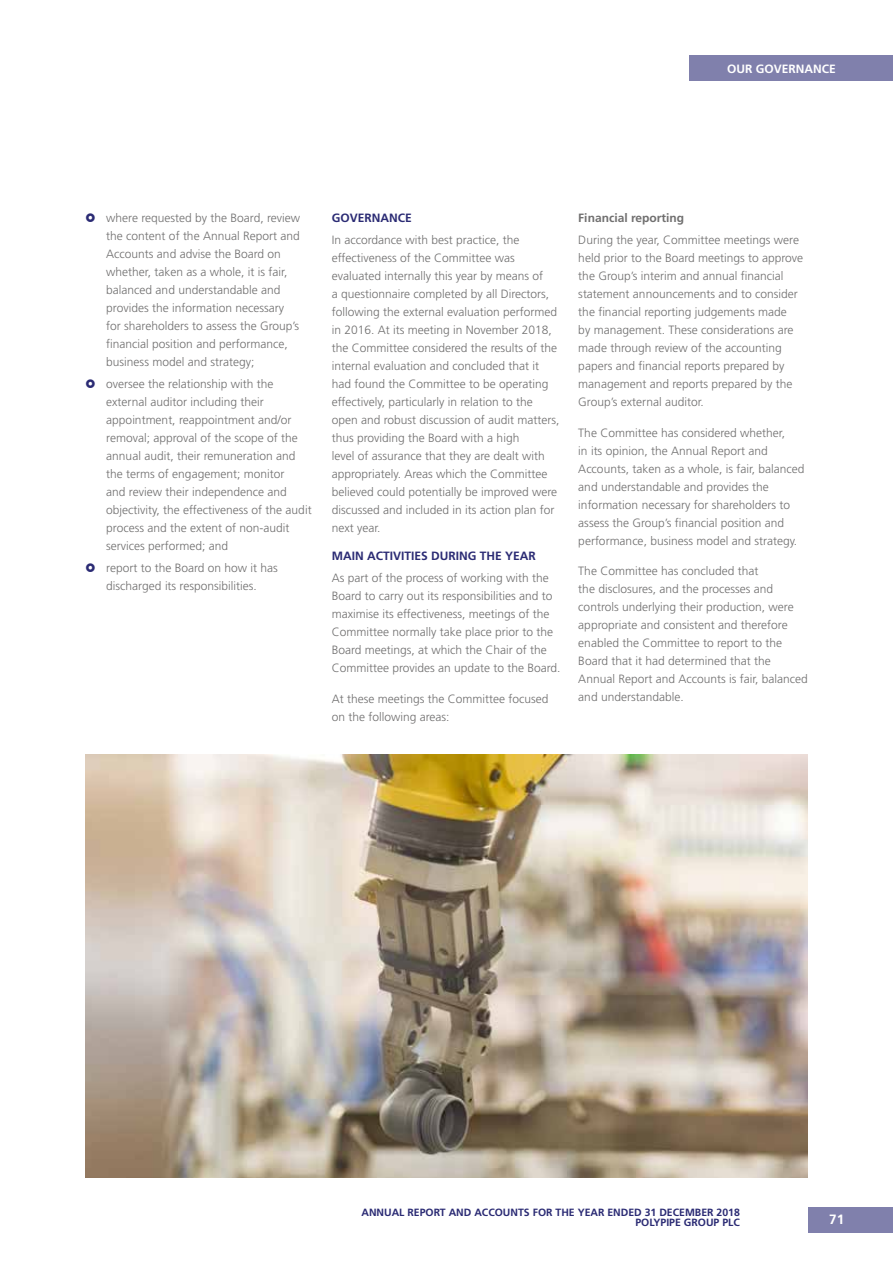
<style>
.page{position:relative;width:893px;height:1263px;background:#fff}
.page>*{position:absolute;margin:0;border:0;box-sizing:border-box;transform-origin:0 0}
.t1{font:700 13.5px "Frutiger LT Std";color:#fff}
.t2{font:300 12px/18px "Frutiger LT Std";color:#706f6f}
.t3{font:700 12px "Frutiger LT Std";color:#2b2b74}
.t4{font:700 12px "Frutiger LT Std";color:#706f6f}
.t5{font:700 12px "Frutiger LT Std";color:#fff}
.t6{font:700 10.5px/10.5px "Frutiger LT Std";color:#2b2b74;text-align:right}
</style>
<div class="page">
<img style="left:85px;top:755px;width:723px;height:423px">
<div style="left:808px;top:1208px;width:85px;height:25px;background:#8080ac"></div>
<div style="left:689px;top:55px;width:204px;height:26px;background:#8080ac"></div>
<p class="t5" style="left:727px;top:61px;width:110px">OUR GOVERNANCE</p>
<p class="t2" style="left:106px;top:209px;width:195px">where requested by the Board, review the content of the Annual Report and Accounts and advise the Board on whether, taken as a whole, it is fair, balanced and understandable and provides the information necessary for shareholders to assess the Group’s financial position and performance, business model and strategy;</p>
<p class="t2" style="left:106px;top:375px;width:207px">oversee the relationship with the external auditor including their appointment, reappointment and/or removal; approval of the scope of the annual audit, their remuneration and the terms of engagement; monitor<br>and review their independence and objectivity, the effectiveness of the audit process and the extent of non-audit services performed; and</p>
<p class="t2" style="left:106px;top:559px;width:173px">report to the Board on how it has discharged its responsibilities.</p>
<p class="t3" style="left:332px;top:210px;width:82px">GOVERNANCE</p>
<p class="t2" style="left:332px;top:231px;width:229px">In accordance with best practice, the effectiveness of the Committee was evaluated internally this year by means of<br>a questionnaire completed by all Directors, following the external evaluation performed in 2016. At its meeting in November 2018, the Committee considered the results of the internal evaluation and concluded that it had found the Committee to be operating effectively, particularly in relation to the open and robust discussion of audit matters, thus providing the Board with a high<br>level of assurance that they are dealt with appropriately. Areas which the Committee believed could potentially be improved were discussed and included in its action plan for next year.</p>
<p class="t3" style="left:332px;top:548px;width:206px">MAIN ACTIVITIES DURING THE YEAR</p>
<p class="t2" style="left:332px;top:569px;width:230px">As part of the process of working with the Board to carry out its responsibilities and to maximise its effectiveness, meetings of the Committee normally take place prior to the Board meetings, at which the Chair of the Committee provides an update to the Board.</p>
<p class="t2" style="left:332px;top:690px;width:218px">At these meetings the Committee focused on the following areas:</p>
<p class="t4" style="left:578px;top:210px;width:107px">Financial reporting</p>
<p class="t2" style="left:578px;top:231px;width:226px">During the year, Committee meetings were held prior to the Board meetings to approve the Group’s interim and annual financial statement announcements and to consider the financial reporting judgements made<br>by management. These considerations are made through review of the accounting papers and financial reports prepared by management and reports prepared by the Group’s external auditor.</p>
<p class="t2" style="left:578px;top:424px;width:228px">The Committee has considered whether,<br>in its opinion, the Annual Report and Accounts, taken as a whole, is fair, balanced and understandable and provides the information necessary for shareholders to assess the Group’s financial position and performance, business model and strategy.</p>
<p class="t2" style="left:578px;top:562px;width:231px">The Committee has concluded that<br>the disclosures, and the processes and controls underlying their production, were appropriate and consistent and therefore enabled the Committee to report to the Board that it had determined that the Annual Report and Accounts is fair, balanced and understandable.</p>
<p class="t6" style="left:361px;top:1207px;width:380px">ANNUAL REPORT AND ACCOUNTS FOR THE YEAR ENDED 31 DECEMBER 2018<br>POLYPIPE GROUP PLC</p>
<p class="t1" style="left:829px;top:1211px;width:17px">71</p>
</div>
